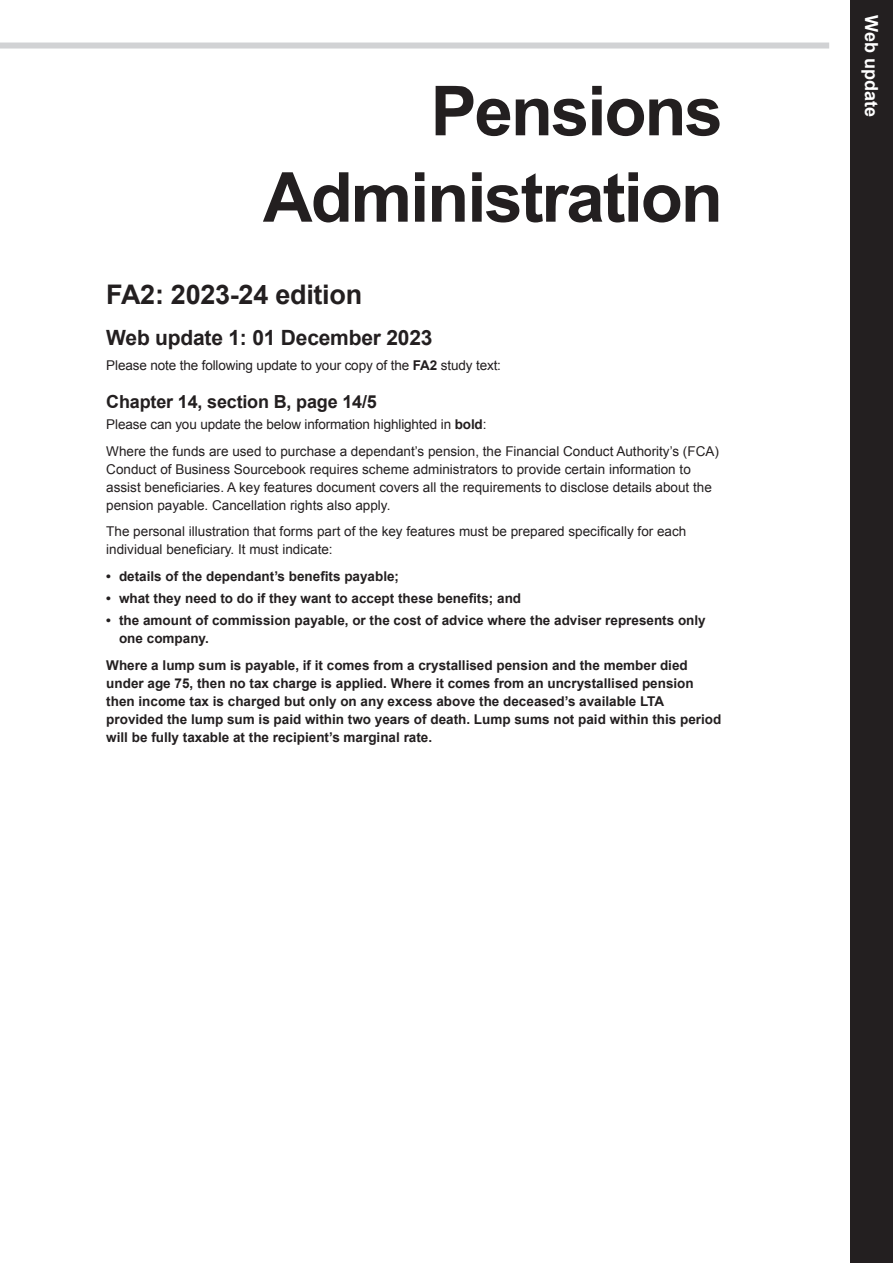
<style>
.page{position:relative;width:893px;height:1263px;background:#fff}
.page>*{position:absolute;margin:0;border:0;box-sizing:border-box;transform-origin:0 0}
.t1{font:700 69px/86.4px "Arial";letter-spacing:-.03em;color:#231f20;text-align:right}
.t2{font:700 27px "Arial";letter-spacing:-.01em;color:#231f20}
.t3{font:700 21px "Arial";letter-spacing:-.01em;color:#231f20}
.t4{font:700 18px "Arial";letter-spacing:-.01em;color:#231f20}
.t5{font:700 18px "Arial";color:#fff}
.t6{font:13.5px/18px "Arial";color:#231f20}
.t7{font:700 13.5px/18px "Arial";color:#231f20}
.s1{font-weight:700}
</style>
<div class="page">
<div style="left:0;top:43px;width:829px;height:6px;background:#d1d2d4"></div>
<div style="left:850px;top:0;width:43px;height:1263px;background:#231f20"></div>
<h1 class="t1" style="left:263px;top:70px;width:461px">Pensions<br>Administration</h1>
<h2 class="t2" style="left:106px;top:277px;width:257px">FA2: 2023-24 edition</h2>
<h3 class="t3" style="left:106px;top:324px;width:328px">Web update 1: 01 December 2023</h3>
<p class="t6" style="left:106px;top:357px;width:396px">Please note the following update to your copy of the <span class="s1">FA2</span> study text:</p>
<h3 class="t4" style="left:106px;top:390px;width:272px">Chapter 14, section B, page 14/5</h3>
<p class="t6" style="left:106px;top:411px;width:614px;line-height:26.5px">Please can you update the below information highlighted in <span class="s1">bold</span>:<br>Where the funds are used to purchase a dependant’s pension, the Financial Conduct Authority’s (FCA)</p>
<p class="t6" style="left:106px;top:460px;width:607px">Conduct of Business Sourcebook requires scheme administrators to provide certain information to assist beneficiaries. A key features document covers all the requirements to disclose details about the pension payable. Cancellation rights also apply.</p>
<p class="t6" style="left:106px;top:522px;width:582px">The personal illustration that forms part of the key features must be prepared specifically for each individual beneficiary. It must indicate:</p>
<p class="t7" style="left:106px;top:567px;width:294px">• details of the dependant’s benefits payable;</p>
<p class="t7" style="left:106px;top:589px;width:416px">• what they need to do if they want to accept these benefits; and</p>
<p class="t7" style="left:119px;top:612px;width:588px;text-indent:-13px">• the amount of commission payable, or the cost of advice where the adviser represents only one company.</p>
<p class="t7" style="left:106px;top:656px;width:617px">Where a lump sum is payable, if it comes from a crystallised pension and the member died under age 75, then no tax charge is applied. Where it comes from an uncrystallised pension then income tax is charged but only on any excess above the deceased’s available LTA provided the lump sum is paid within two years of death. Lump sums not paid within this period will be fully taxable at the recipient’s marginal rate.</p>
<h3 class="t5" style="left:883px;top:15px;width:103px;rotate:90deg">Web update</h3>
</div>
